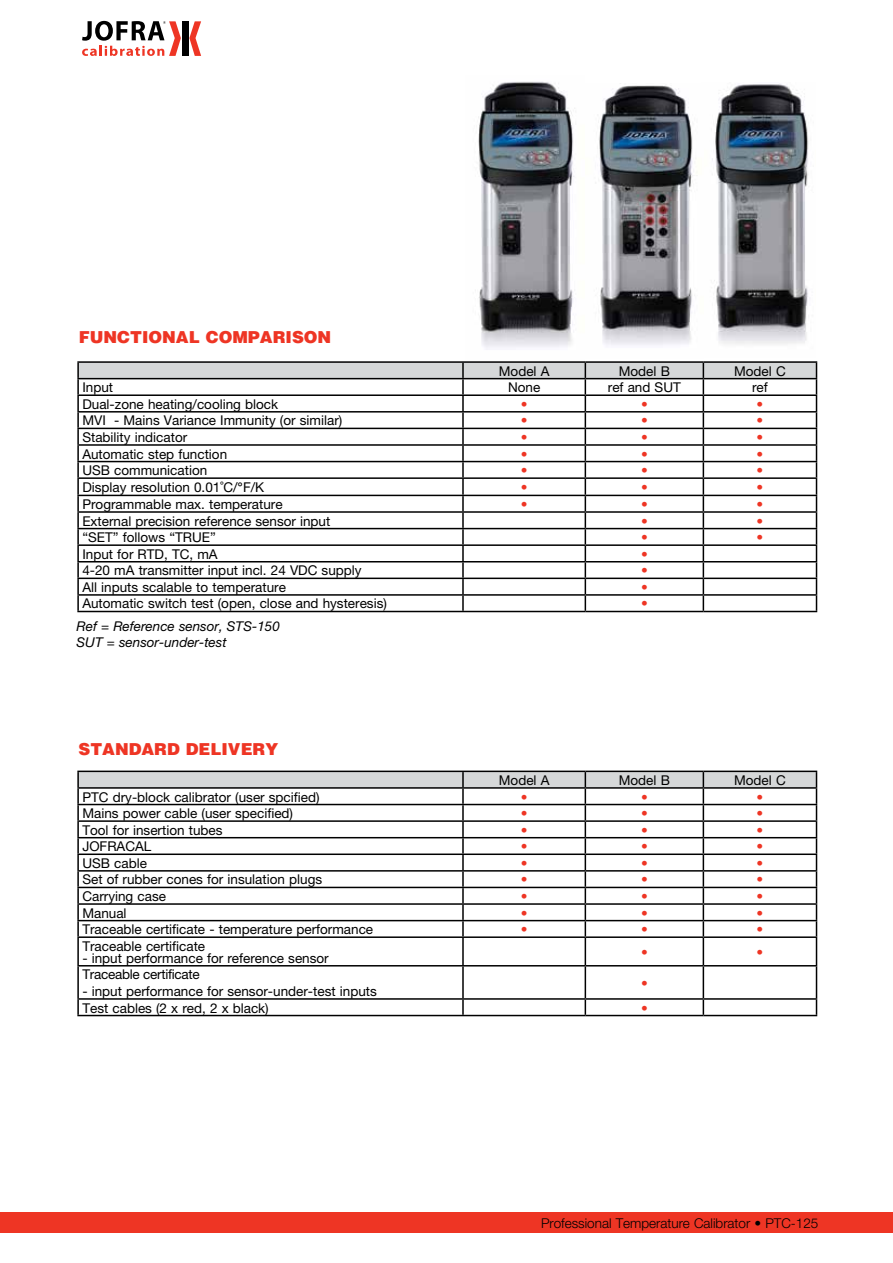
<style>
.page{position:relative;width:893px;height:1263px;background:#fff}
.page>*{position:absolute;margin:0;border:0;box-sizing:border-box;transform-origin:0 0}
.t1{font:900 16.5px "Helvetica";color:#ee3524}
.t2{font:13.5px "Helvetica Neue";color:#000}
.t3{font:13.5px "Helvetica Neue";color:#ee3524}
.t4{font:italic 13.5px/16.2px "Helvetica Neue";color:#000}
.t5{font:300 13.5px "Helvetica Neue";color:#000}
.t6{font:13.5px "Helvetica Neue";letter-spacing:-.02em;color:#000}
.s1{font-weight:700}
</style>
<div class="page">
<div style="left:0;top:1212px;width:893px;height:21px;background:#ee3524"></div>
<div style="left:182px;top:21px;width:6px;height:35px;background:#000"></div>
<svg style="left:189px;top:21px;width:12px;height:35px"></svg>
<svg style="left:82px;top:21px;width:99px;height:35px"></svg>
<img style="left:599px;top:84px;width:210px;height:261px">
<img style="left:478px;top:81px;width:97px;height:269px">
<svg style="left:77px;top:771px;width:740px;height:194px"></svg>
<hr style="left:77px;top:965px;width:386px;height:1px;background:#000">
<hr style="left:77px;top:966px;width:2px;height:32px;background:#000">
<hr style="left:463px;top:965px;width:122px;height:1px;background:#000">
<hr style="left:462px;top:966px;width:2px;height:32px;background:#000">
<hr style="left:585px;top:965px;width:118px;height:1px;background:#000">
<hr style="left:585px;top:966px;width:1px;height:32px;background:#000">
<hr style="left:703px;top:965px;width:114px;height:1px;background:#000">
<hr style="left:703px;top:966px;width:1px;height:32px;background:#000">
<hr style="left:816px;top:966px;width:1px;height:32px;background:#000">
<hr style="left:77px;top:998px;width:386px;height:2px;background:#000">
<svg style="left:77px;top:1000px;width:2px;height:15px"></svg>
<hr style="left:463px;top:998px;width:122px;height:2px;background:#000">
<svg style="left:462px;top:1000px;width:2px;height:15px"></svg>
<hr style="left:585px;top:998px;width:118px;height:2px;background:#000">
<svg style="left:585px;top:1000px;width:1px;height:15px"></svg>
<hr style="left:703px;top:998px;width:114px;height:2px;background:#000">
<svg style="left:703px;top:1000px;width:1px;height:15px"></svg>
<svg style="left:816px;top:1000px;width:1px;height:15px"></svg>
<hr style="left:77px;top:1015px;width:386px;height:1px;background:#000">
<hr style="left:463px;top:1015px;width:122px;height:1px;background:#000">
<hr style="left:585px;top:1015px;width:118px;height:1px;background:#000">
<hr style="left:703px;top:1015px;width:114px;height:1px;background:#000">
<hr style="left:77px;top:361px;width:386px;height:2px;background:#000">
<hr style="left:463px;top:361px;width:122px;height:2px;background:#000">
<hr style="left:585px;top:361px;width:118px;height:2px;background:#000">
<hr style="left:703px;top:361px;width:114px;height:2px;background:#000">
<svg style="left:77px;top:362px;width:740px;height:249px"></svg>
<hr style="left:77px;top:611px;width:386px;height:1px;background:#000">
<hr style="left:463px;top:611px;width:122px;height:1px;background:#000">
<hr style="left:585px;top:611px;width:118px;height:1px;background:#000">
<hr style="left:703px;top:611px;width:114px;height:1px;background:#000">
<p class="t1" style="left:79px;top:326px;width:254px">FUNCTIONAL COMPARISON</p>
<p class="t2" style="left:499px;top:363px;width:52px">Model A</p>
<p class="t2" style="left:619px;top:363px;width:53px">Model B</p>
<p class="t2" style="left:734px;top:363px;width:53px">Model C</p>
<p class="t2" style="left:82px;top:379px;width:32px">Input</p>
<p class="t2" style="left:508px;top:379px;width:34px">None</p>
<p class="t2" style="left:608px;top:379px;width:75px">ref and SUT</p>
<p class="t2" style="left:752px;top:379px;width:17px">ref</p>
<p class="t2" style="left:82px;top:396px;width:197px">Dual-zone heating/cooling block</p>
<p class="t3" style="left:521px;top:396px;width:8px">•</p>
<p class="t3" style="left:641px;top:396px;width:8px">•</p>
<p class="t3" style="left:757px;top:396px;width:8px">•</p>
<p class="t2" style="left:82px;top:412px;width:261px">MVI - Mains Variance Immunity (or similar)</p>
<p class="t3" style="left:521px;top:412px;width:8px">•</p>
<p class="t3" style="left:641px;top:412px;width:8px">•</p>
<p class="t3" style="left:757px;top:412px;width:8px">•</p>
<p class="t2" style="left:82px;top:429px;width:106px">Stability indicator</p>
<p class="t3" style="left:521px;top:429px;width:8px">•</p>
<p class="t3" style="left:641px;top:429px;width:8px">•</p>
<p class="t3" style="left:757px;top:429px;width:8px">•</p>
<p class="t2" style="left:82px;top:446px;width:146px">Automatic step function</p>
<p class="t3" style="left:521px;top:446px;width:8px">•</p>
<p class="t3" style="left:641px;top:446px;width:8px">•</p>
<p class="t3" style="left:757px;top:446px;width:8px">•</p>
<p class="t2" style="left:82px;top:462px;width:126px">USB communication</p>
<p class="t3" style="left:521px;top:462px;width:8px">•</p>
<p class="t3" style="left:641px;top:462px;width:8px">•</p>
<p class="t3" style="left:757px;top:462px;width:8px">•</p>
<p class="t2" style="left:82px;top:479px;width:183px">Display resolution 0.01˚C/<span class="s1">°</span>F/K</p>
<p class="t3" style="left:521px;top:479px;width:8px">•</p>
<p class="t3" style="left:641px;top:479px;width:8px">•</p>
<p class="t3" style="left:757px;top:479px;width:8px">•</p>
<p class="t2" style="left:82px;top:496px;width:202px">Programmable max. temperature</p>
<p class="t3" style="left:521px;top:496px;width:8px">•</p>
<p class="t3" style="left:641px;top:496px;width:8px">•</p>
<p class="t3" style="left:757px;top:496px;width:8px">•</p>
<p class="t2" style="left:82px;top:513px;width:250px">External precision reference sensor input</p>
<p class="t3" style="left:641px;top:513px;width:8px">•</p>
<p class="t3" style="left:757px;top:513px;width:8px">•</p>
<p class="t2" style="left:82px;top:529px;width:135px">“SET” follows “TRUE”</p>
<p class="t3" style="left:641px;top:529px;width:8px">•</p>
<p class="t3" style="left:757px;top:529px;width:8px">•</p>
<p class="t2" style="left:82px;top:546px;width:137px">Input for RTD, TC, mA</p>
<p class="t3" style="left:641px;top:546px;width:8px">•</p>
<p class="t2" style="left:82px;top:562px;width:281px">4-20 mA transmitter input incl. 24 VDC supply</p>
<p class="t3" style="left:641px;top:562px;width:8px">•</p>
<p class="t2" style="left:82px;top:579px;width:205px">All inputs scalable to temperature</p>
<p class="t3" style="left:641px;top:579px;width:8px">•</p>
<p class="t2" style="left:82px;top:596px;width:306px">Automatic switch test (open, close and hysteresis)</p>
<p class="t3" style="left:641px;top:596px;width:8px">•</p>
<p class="t4" style="left:77px;top:618px;width:205px">Ref = Reference sensor, STS-150<br>SUT = sensor-under-test</p>
<p class="t1" style="left:78px;top:738px;width:201px">STANDARD DELIVERY</p>
<p class="t2" style="left:499px;top:772px;width:52px">Model A</p>
<p class="t2" style="left:619px;top:772px;width:53px">Model B</p>
<p class="t2" style="left:734px;top:772px;width:53px">Model C</p>
<p class="t2" style="left:82px;top:789px;width:239px">PTC dry-block calibrator (user spcified)</p>
<p class="t3" style="left:521px;top:789px;width:8px">•</p>
<p class="t3" style="left:641px;top:789px;width:8px">•</p>
<p class="t3" style="left:757px;top:789px;width:8px">•</p>
<p class="t2" style="left:82px;top:805px;width:212px">Mains power cable (user specified)</p>
<p class="t3" style="left:521px;top:805px;width:8px">•</p>
<p class="t3" style="left:641px;top:805px;width:8px">•</p>
<p class="t3" style="left:757px;top:805px;width:8px">•</p>
<p class="t2" style="left:82px;top:822px;width:142px">Tool for insertion tubes</p>
<p class="t3" style="left:521px;top:822px;width:8px">•</p>
<p class="t3" style="left:641px;top:822px;width:8px">•</p>
<p class="t3" style="left:757px;top:822px;width:8px">•</p>
<p class="t2" style="left:82px;top:838px;width:71px">JOFRACAL</p>
<p class="t3" style="left:521px;top:838px;width:8px">•</p>
<p class="t3" style="left:641px;top:838px;width:8px">•</p>
<p class="t3" style="left:757px;top:838px;width:8px">•</p>
<p class="t2" style="left:82px;top:855px;width:66px">USB cable</p>
<p class="t3" style="left:521px;top:855px;width:8px">•</p>
<p class="t3" style="left:641px;top:855px;width:8px">•</p>
<p class="t3" style="left:757px;top:855px;width:8px">•</p>
<p class="t2" style="left:82px;top:871px;width:241px">Set of rubber cones for insulation plugs</p>
<p class="t3" style="left:521px;top:871px;width:8px">•</p>
<p class="t3" style="left:641px;top:871px;width:8px">•</p>
<p class="t3" style="left:757px;top:871px;width:8px">•</p>
<p class="t2" style="left:82px;top:888px;width:85px">Carrying case</p>
<p class="t3" style="left:521px;top:888px;width:8px">•</p>
<p class="t3" style="left:641px;top:888px;width:8px">•</p>
<p class="t3" style="left:757px;top:888px;width:8px">•</p>
<p class="t2" style="left:82px;top:905px;width:46px">Manual</p>
<p class="t3" style="left:521px;top:905px;width:8px">•</p>
<p class="t3" style="left:641px;top:905px;width:8px">•</p>
<p class="t3" style="left:757px;top:905px;width:8px">•</p>
<p class="t2" style="left:82px;top:921px;width:292px">Traceable certificate - temperature performance</p>
<p class="t3" style="left:521px;top:921px;width:8px">•</p>
<p class="t3" style="left:641px;top:921px;width:8px">•</p>
<p class="t3" style="left:757px;top:921px;width:8px">•</p>
<p class="t2" style="left:82px;top:938px;width:124px">Traceable certificate</p>
<p class="t2" style="left:82px;top:950px;width:248px">- input performance for reference sensor</p>
<p class="t3" style="left:641px;top:944px;width:8px">•</p>
<p class="t3" style="left:757px;top:944px;width:8px">•</p>
<p class="t6" style="left:82px;top:966px;width:119px">Traceable certificate</p>
<p class="t2" style="left:82px;top:983px;width:296px">- input performance for sensor-under-test inputs</p>
<p class="t3" style="left:641px;top:975px;width:8px">•</p>
<p class="t2" style="left:82px;top:1000px;width:188px">Test cables (2 x red, 2 x black)</p>
<p class="t3" style="left:641px;top:1000px;width:8px">•</p>
<p class="t5" style="left:541px;top:1215px;width:279px">Professional Temperature Calibrator • PTC-125</p>
</div>
